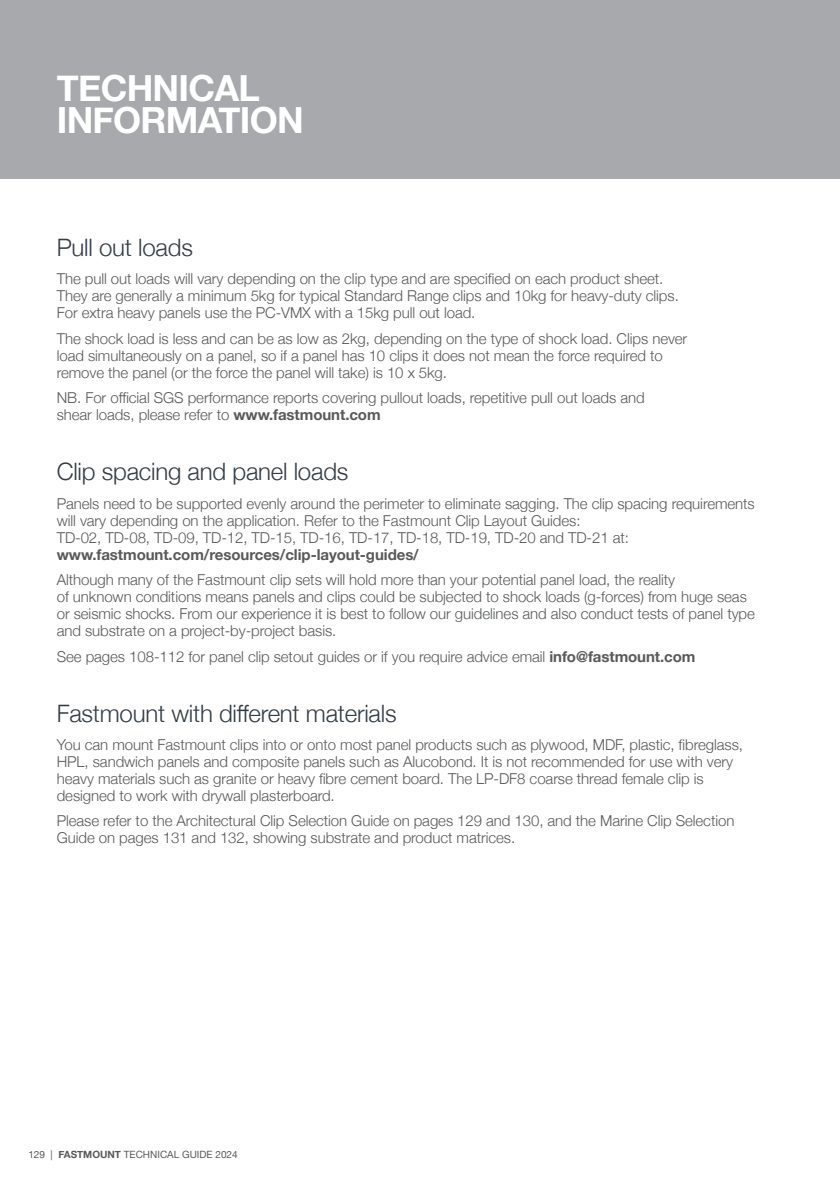
<style>
.page{position:relative;width:840px;height:1191px;background:#fff}
.page>*{position:absolute;margin:0;border:0;box-sizing:border-box;transform-origin:0 0}
.t1{font:700 36px/32px "Helvetica Neue";letter-spacing:-.02em;color:#fff}
.t2{font:300 24px "Helvetica Neue";letter-spacing:-.01em;color:#333d47}
.t3{font:300 15px/17px "Helvetica Neue";letter-spacing:-.005em;color:#58595b}
.t4{font:700 15px "Helvetica Neue";letter-spacing:-.005em;color:#58595b}
.t5{font:10px "Helvetica Neue";color:#58595b}
.s1{font-weight:700}
</style>
<div class="page">
<div style="left:0;top:0;width:839px;height:179px;background:#a7a9ac"></div>
<h1 class="t1" style="left:57px;top:73px;width:248px">TECHNICAL<br>INFORMATION</h1>
<h2 class="t2" style="left:57px;top:228px;width:138px">Pull out loads</h2>
<p class="t3" style="left:57px;top:269px;width:623px">The pull out loads will vary depending on the clip type and are specified on each product sheet.<br>They are generally a minimum 5kg for typical Standard Range clips and 10kg for heavy-duty clips.<br>For extra heavy panels use the PC-VMX with a 15kg pull out load.</p>
<p class="t3" style="left:57px;top:329px;width:631px">The shock load is less and can be as low as 2kg, depending on the type of shock load. Clips never load simultaneously on a panel, so if a panel has 10 clips it does not mean the force required to remove the panel (or the force the panel will take) is 10 x 5kg.</p>
<p class="t3" style="left:57px;top:388px;width:589px">NB. For official SGS performance reports covering pullout loads, repetitive pull out loads and shear loads, please refer to <span class="s1">www.fastmount.com</span></p>
<h2 class="t2" style="left:57px;top:452px;width:293px">Clip spacing and panel loads</h2>
<p class="t3" style="left:57px;top:493px;width:699px">Panels need to be supported evenly around the perimeter to eliminate sagging. The clip spacing requirements will vary depending on the application. Refer to the Fastmount Clip Layout Guides:<br>TD-02, TD-08, TD-09, TD-12, TD-15, TD-16, TD-17, TD-18, TD-19, TD-20 and TD-21 at:</p>
<p class="t4" style="left:57px;top:542px;width:363px">www.fastmount.com/resources/clip-layout-guides/</p>
<p class="t3" style="left:57px;top:570px;width:699px">Although many of the Fastmount clip sets will hold more than your potential panel load, the reality<br>of unknown conditions means panels and clips could be subjected to shock loads (g-forces) from huge seas or seismic shocks. From our experience it is best to follow our guidelines and also conduct tests of panel type and substrate on a project-by-project basis.</p>
<p class="t3" style="left:57px;top:646px;width:640px">See pages 108-112 for panel clip setout guides or if you require advice email <span class="s1">info@fastmount.com</span></p>
<h2 class="t2" style="left:57px;top:693px;width:341px">Fastmount with different materials</h2>
<p class="t3" style="left:57px;top:735px;width:687px">You can mount Fastmount clips into or onto most panel products such as plywood, MDF, plastic, fibreglass, HPL, sandwich panels and composite panels such as Alucobond. It is not recommended for use with very heavy materials such as granite or heavy fibre cement board. The LP-DF8 coarse thread female clip is designed to work with drywall plasterboard.</p>
<p class="t3" style="left:57px;top:811px;width:678px">Please refer to the Architectural Clip Selection Guide on pages 129 and 130, and the Marine Clip Selection<br>Guide on pages 131 and 132, showing substrate and product matrices.</p>
<p class="t5" style="left:28px;top:1147px;width:211px">129 | <span class="s1">FASTMOUNT</span> TECHNICAL GUIDE 2024</p>
</div>
